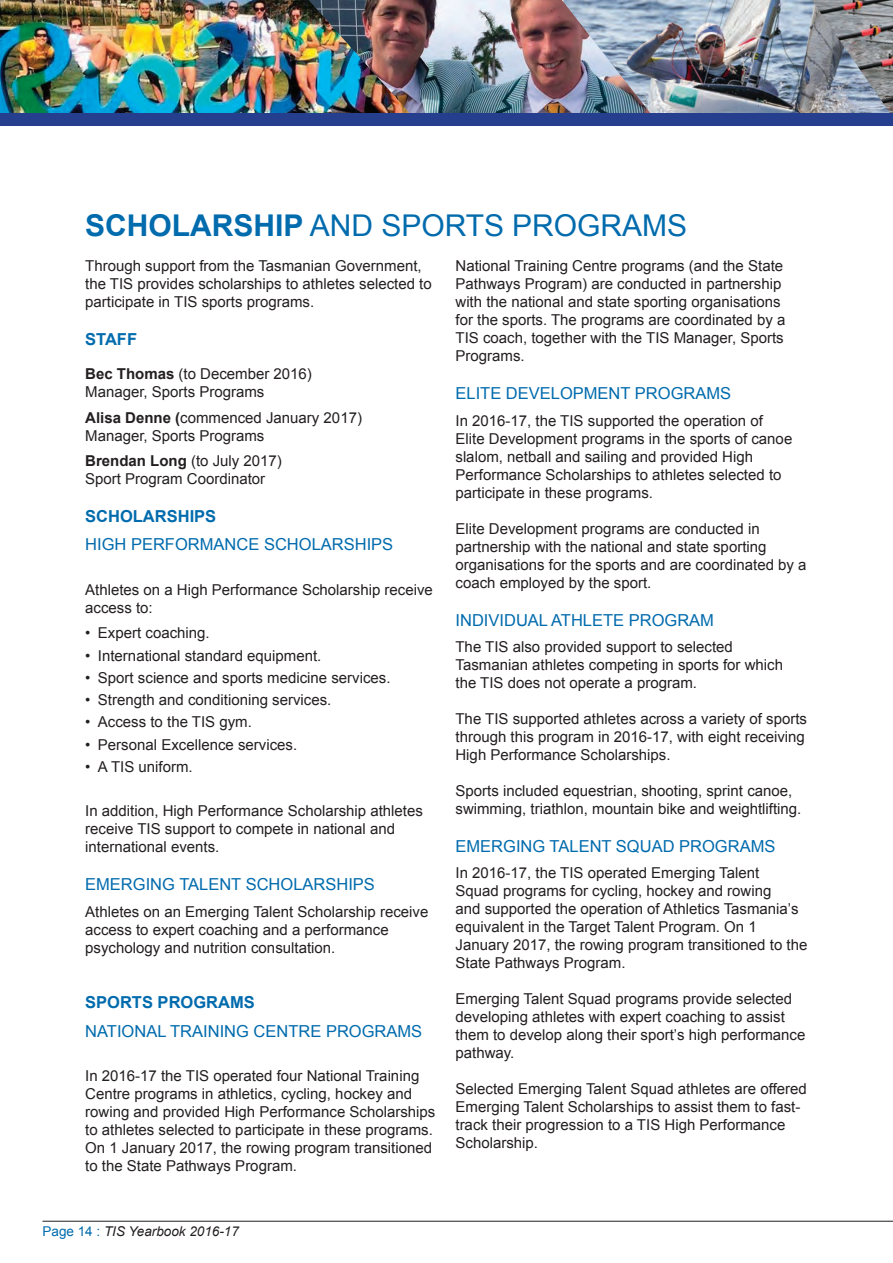
<style>
.page{position:relative;width:893px;height:1263px;background:#fff}
.page>*{position:absolute;margin:0;border:0;box-sizing:border-box;transform-origin:0 0}
.t1{font:30px "Arial";color:#006bad}
.t2{font:16.5px "Arial";color:#006bad}
.t3{font:700 16.5px "Arial";color:#006bad}
.t4{font:15px/18px "Arial";color:#231f20}
.t5{font:italic 13.5px "Arial";color:#231f20}
.s1{font-weight:700}
.s2{font-style:normal;color:#006bad}
</style>
<div class="page">
<hr style="left:43px;top:1221px;width:850px;height:1px;background:#231f20">
<img style="left:653px;top:0;width:240px;height:113px">
<img style="left:410px;top:0;width:243px;height:113px">
<img style="left:0;top:0;width:410px;height:113px">
<div style="left:0;top:113px;width:893px;height:12px;background:#253f8e"></div>
<h1 class="t1" style="left:85px;top:206px;width:603px"><span class="s1">SCHOLARSHIP</span> AND SPORTS PROGRAMS</h1>
<p class="t4" style="left:85px;top:257px;width:348px">Through support from the Tasmanian Government, the TIS provides scholarships to athletes selected to participate in TIS sports programs.</p>
<p class="t3" style="left:85px;top:328px;width:53px">STAFF</p>
<p class="t4" style="left:85px;top:365px;width:228px"><span class="s1">Bec Thomas</span> (to December 2016)<br>Manager, Sports Programs</p>
<p class="t4" style="left:85px;top:409px;width:278px"><span class="s1">Alisa Denne (</span>commenced January 2017)<br>Manager, Sports Programs</p>
<p class="t4" style="left:85px;top:452px;width:198px"><span class="s1">Brendan Long</span> (to July 2017)<br>Sport Program Coordinator</p>
<p class="t3" style="left:85px;top:505px;width:133px">SCHOLARSHIPS</p>
<p class="t2" style="left:85px;top:534px;width:310px">HIGH PERFORMANCE SCHOLARSHIPS</p>
<p class="t4" style="left:85px;top:581px;width:349px">Athletes on a High Performance Scholarship receive access to:</p>
<p class="t4" style="left:85px;top:624px;width:126px">• Expert coaching.</p>
<p class="t4" style="left:85px;top:646px;width:238px">• International standard equipment.</p>
<p class="t4" style="left:85px;top:669px;width:307px">• Sport science and sports medicine services.</p>
<p class="t4" style="left:85px;top:691px;width:248px">• Strength and conditioning services.</p>
<p class="t4" style="left:85px;top:713px;width:168px">• Access to the TIS gym.</p>
<p class="t4" style="left:85px;top:735px;width:213px">• Personal Excellence services.</p>
<p class="t4" style="left:85px;top:758px;width:109px">• A TIS uniform.</p>
<p class="t4" style="left:85px;top:802px;width:339px">In addition, High Performance Scholarship athletes receive TIS support to compete in national and international events.</p>
<p class="t2" style="left:85px;top:873px;width:291px">EMERGING TALENT SCHOLARSHIPS</p>
<p class="t4" style="left:85px;top:902px;width:345px">Athletes on an Emerging Talent Scholarship receive access to expert coaching and a performance psychology and nutrition consultation.</p>
<p class="t3" style="left:85px;top:992px;width:171px">SPORTS PROGRAMS</p>
<p class="t2" style="left:85px;top:1020px;width:339px">NATIONAL TRAINING CENTRE PROGRAMS</p>
<p class="t4" style="left:85px;top:1067px;width:352px">In 2016-17 the TIS operated four National Training Centre programs in athletics, cycling, hockey and rowing and provided High Performance Scholarships to athletes selected to participate in these programs.<br>On 1 January 2017, the rowing program transitioned to the State Pathways Program.</p>
<p class="t5" style="left:43px;top:1222px;width:198px"><span class="s2">Page 14 :</span> TIS Yearbook 2016-17</p>
<p class="t4" style="left:455px;top:257px;width:331px">National Training Centre programs (and the State Pathways Program) are conducted in partnership with the national and state sporting organisations for the sports. The programs are coordinated by a TIS coach, together with the TIS Manager, Sports Programs.</p>
<p class="t2" style="left:455px;top:383px;width:277px">ELITE DEVELOPMENT PROGRAMS</p>
<p class="t4" style="left:455px;top:412px;width:338px">In 2016-17, the TIS supported the operation of Elite Development programs in the sports of canoe slalom, netball and sailing and provided High Performance Scholarships to athletes selected to participate in these programs.</p>
<p class="t4" style="left:455px;top:520px;width:353px">Elite Development programs are conducted in partnership with the national and state sporting organisations for the sports and are coordinated by a coach employed by the sport.</p>
<p class="t2" style="left:455px;top:609px;width:260px">INDIVIDUAL ATHLETE PROGRAM</p>
<p class="t4" style="left:455px;top:638px;width:329px">The TIS also provided support to selected<br>Tasmanian athletes competing in sports for which the TIS does not operate a program.</p>
<p class="t4" style="left:455px;top:710px;width:353px">The TIS supported athletes across a variety of sports through this program in 2016-17, with eight receiving<br>High Performance Scholarships.</p>
<p class="t4" style="left:455px;top:782px;width:347px">Sports included equestrian, shooting, sprint canoe, swimming, triathlon, mountain bike and weightlifting.</p>
<p class="t2" style="left:455px;top:835px;width:321px">EMERGING TALENT SQUAD PROGRAMS</p>
<p class="t4" style="left:455px;top:864px;width:353px">In 2016-17, the TIS operated Emerging Talent<br>Squad programs for cycling, hockey and rowing<br>and supported the operation of Athletics Tasmania’s equivalent in the Target Talent Program. On 1<br>January 2017, the rowing program transitioned to the State Pathways Program.</p>
<p class="t4" style="left:455px;top:990px;width:351px">Emerging Talent Squad programs provide selected developing athletes with expert coaching to assist them to develop along their sport’s high performance pathway.</p>
<p class="t4" style="left:455px;top:1080px;width:353px">Selected Emerging Talent Squad athletes are offered Emerging Talent Scholarships to assist them to fast&shy;track their progression to a TIS High Performance Scholarship.</p>
</div>
